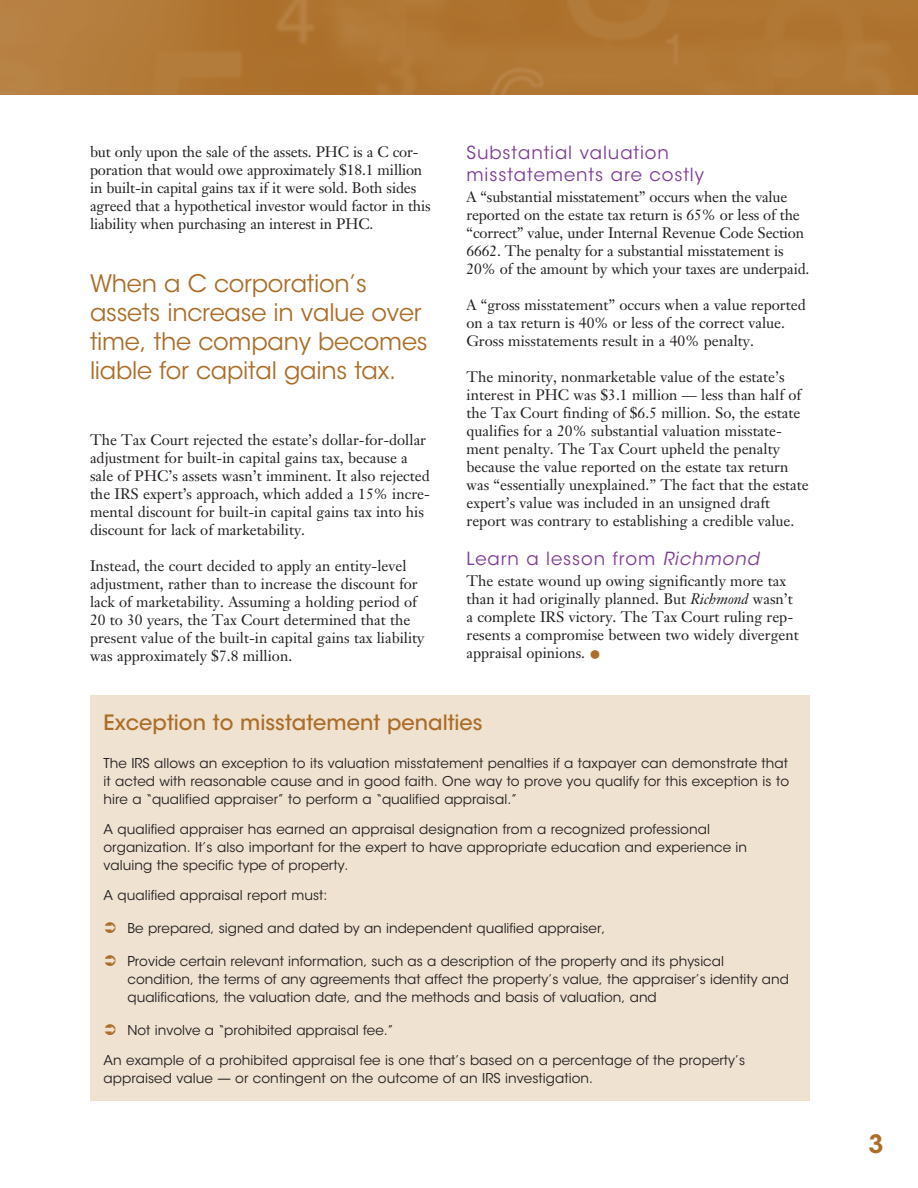
<style>
.page{position:relative;width:918px;height:1188px;background:#fff}
.page>*{position:absolute;margin:0;border:0;box-sizing:border-box;transform-origin:0 0}
.t1{font:600 25.05px "ITC Avant Garde Std";color:#ab6d28}
.t2{font:24px/28.8px "ITC Avant Garde Std";letter-spacing:-.01em;color:#ab6d28}
.t3{font:500 21px "ITC Avant Garde Std";color:#ab6d28}
.t4{font:18px/21.6px "ITC Avant Garde Std";letter-spacing:.05em;color:#7f3c97}
.t5{font:15px/18px "Janson Text LT Std";color:#231f20}
.t6{font:13.5px/18px "ITC Avant Garde Std";letter-spacing:.005em;color:#231f20}
.s1{font-style:italic}
.s2{color:#ab6d28}
</style>
<div class="page">
<img style="left:0;top:0;width:918px;height:94px">
<div style="left:90px;top:695px;width:720px;height:406px;background:#efe2d1"></div>
<p class="t5" style="left:90px;top:143px;width:342px">but only upon the sale of the assets. PHC is a C cor&shy;poration that would owe approximately $18.1 million in built-in capital gains tax if it were sold. Both sides agreed that a hypothetical investor would factor in this liability when purchasing an interest in PHC.</p>
<h2 class="t2" style="left:90px;top:270px;width:339px">When a C corporation’s assets increase in value over time, the company becomes liable for capital gains tax.</h2>
<p class="t5" style="left:90px;top:431px;width:342px">The Tax Court rejected the estate’s dollar-for-dollar adjustment for built-in capital gains tax, because a sale of PHC’s assets wasn’t imminent. It also rejected the IRS expert’s approach, which added a 15% incre&shy;mental discount for built-in capital gains tax into his discount for lack of marketability.</p>
<p class="t5" style="left:90px;top:557px;width:336px">Instead, the court decided to apply an entity-level adjustment, rather than to increase the discount for lack of marketability. Assuming a holding period of 20 to 30 years, the Tax Court determined that the present value of the built-in capital gains tax liability was approximately $7.8 million.</p>
<p class="t4" style="left:466px;top:142px;width:239px">Substantial valuation misstatements are costly</p>
<p class="t5" style="left:466px;top:187px;width:345px">A “substantial misstatement” occurs when the value reported on the estate tax return is 65% or less of the “correct” value, under Internal Revenue Code Section 6662. The penalty for a substantial misstatement is 20% of the amount by which your taxes are underpaid.</p>
<p class="t5" style="left:466px;top:295px;width:341px">A “gross misstatement” occurs when a value reported on a tax return is 40% or less of the correct value.<br>Gross misstatements result in a 40% penalty.</p>
<p class="t5" style="left:466px;top:367px;width:344px">The minority, nonmarketable value of the estate’s interest in PHC was $3.1 million — less than half of the Tax Court finding of $6.5 million. So, the estate qualifies for a 20% substantial valuation misstate&shy;ment penalty. The Tax Court upheld the penalty because the value reported on the estate tax return was “essentially unexplained.” The fact that the estate expert’s value was included in an unsigned draft report was contrary to establishing a credible value.</p>
<p class="t4" style="left:466px;top:548px;width:294px">Learn a lesson from <span class="s1">Richmond</span></p>
<p class="t5" style="left:466px;top:572px;width:334px">The estate wound up owing significantly more tax than it had originally planned. But <span class="s1">Richmond</span> wasn’t a complete IRS victory. The Tax Court ruling rep&shy;resents a compromise between two widely divergent appraisal opinions. <span class="s2">●</span></p>
<h3 class="t3" style="left:104px;top:709px;width:381px">Exception to misstatement penalties</h3>
<p class="t6" style="left:104px;top:755px;width:687px;text-align:justify">The IRS allows an exception to its valuation misstatement penalties if a taxpayer can demonstrate that it acted with reasonable cause and in good faith. One way to prove you qualify for this exception is to hire a “qualified appraiser” to perform a “qualified appraisal.”</p>
<p class="t6" style="left:104px;top:821px;width:645px">A qualified appraiser has earned an appraisal designation from a recognized professional organization. It’s also important for the expert to have appropriate education and experience in valuing the specific type of property.</p>
<p class="t6" style="left:104px;top:887px;width:225px">A qualified appraisal report must:</p>
<p class="t6" style="left:128px;top:920px;width:479px">Be prepared, signed and dated by an independent qualified appraiser,</p>
<p class="t6" style="left:128px;top:953px;width:663px">Provide certain relevant information, such as a description of the property and its physical condition, the terms of any agreements that affect the property’s value, the appraiser’s identity and qualifications, the valuation date, and the methods and basis of valuation, and</p>
<p class="t6" style="left:128px;top:1022px;width:268px">Not involve a “prohibited appraisal fee.”</p>
<p class="t6" style="left:104px;top:1052px;width:643px">An example of a prohibited appraisal fee is one that’s based on a percentage of the property’s appraised value — or contingent on the outcome of an IRS investigation.</p>
<h1 class="t1" style="left:868px;top:1128px;width:17px">3</h1>
</div>
